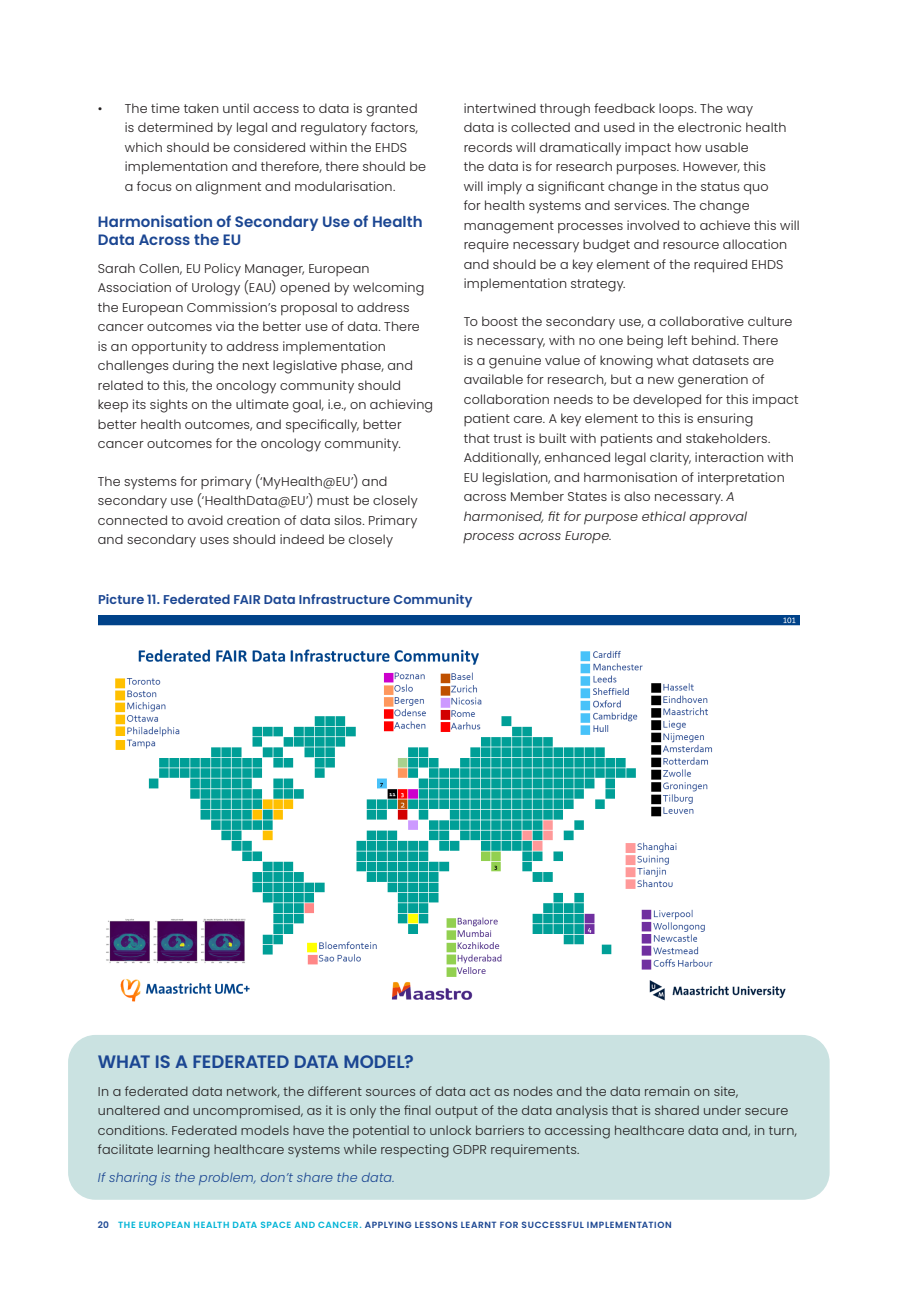
<style>
.page{position:relative;width:919px;height:1289px;background:#fff}
.page>*{position:absolute;margin:0;border:0;box-sizing:border-box;transform-origin:0 0}
.Body{font:600 18px "Poppins";letter-spacing:-.005em;color:#1b4692}
.Title02{font:600 15px/18px "Poppins";letter-spacing:.005em;color:#1b4692}
.Body-2{font:300 12.75px/19.5px "Poppins";letter-spacing:.015em;color:#231f20}
.Title02-2{font:600 12.75px "Poppins";letter-spacing:.01em;color:#1b4692}
.Body-3{font:italic 300 12.75px "Poppins";letter-spacing:.015em;color:#1b4692}
.t1{font:600 9px "Poppins";letter-spacing:.065em;color:#1b4692}
.s1{font-style:italic}
.s2{color:#00b4d6}
</style>
<div class="page">
<div style="left:68px;top:1034px;width:761px;height:165px;background:#cae2e1;border-radius:27px"></div>
<img style="left:98px;top:615px;width:701px;height:387px">
<p class="Body-2" style="left:125px;top:98px;width:303px;text-indent:-27px">• The time taken until access to data is granted is determined by legal and regulatory factors, which should be considered within the EHDS implementation and therefore, there should be a focus on alignment and modularisation.</p>
<p class="Title02" style="left:98px;top:212px;width:326px">Harmonisation of Secondary Use of Health<br>Data Across the EU</p>
<p class="Body-2" style="left:98px;top:258px;width:337px">Sarah Collen, EU Policy Manager, European Association of Urology (EAU) opened by welcoming the European Commission’s proposal to address cancer outcomes via the better use of data. There<br>is an opportunity to address implementation challenges during the next legislative phase, and related to this, the oncology community should keep its sights on the ultimate goal, i.e., on achieving better health outcomes, and specifically, better cancer outcomes for the oncology community.</p>
<p class="Body-2" style="left:98px;top:471px;width:321px">The systems for primary (‘MyHealth@EU’) and secondary use (‘HealthData@EU’) must be closely connected to avoid creation of data silos. Primary and secondary uses should indeed be closely</p>
<p class="Body-2" style="left:463px;top:98px;width:337px">intertwined through feedback loops. The way<br>data is collected and used in the electronic health records will dramatically impact how usable<br>the data is for research purposes. However, this<br>will imply a significant change in the status quo<br>for health systems and services. The change management processes involved to achieve this will require necessary budget and resource allocation and should be a key element of the required EHDS implementation strategy.</p>
<p class="Body-2" style="left:463px;top:311px;width:336px">To boost the secondary use, a collaborative culture is necessary, with no one being left behind. There<br>is a genuine value of knowing what datasets are available for research, but a new generation of collaboration needs to be developed for this impact patient care. A key element to this is ensuring<br>that trust is built with patients and stakeholders.<br>Additionally, enhanced legal clarity, interaction with EU legislation, and harmonisation of interpretation across Member States is also necessary. <span class="s1">A harmonised, fit for purpose ethical approval process across Europe.</span></p>
<p class="Title02-2" style="left:98px;top:591px;width:375px">Picture 11. Federated FAIR Data Infrastructure Community</p>
<p class="Body" style="left:98px;top:1050px;width:317px">WHAT IS A FEDERATED DATA MODEL?</p>
<p class="Body-2" style="left:98px;top:1081px;width:700px">In a federated data network, the different sources of data act as nodes and the data remain on site, unaltered and uncompromised, as it is only the final output of the data analysis that is shared under secure conditions. Federated models have the potential to unlock barriers to accessing healthcare data and, in turn, facilitate learning healthcare systems while respecting GDPR requirements.</p>
<p class="Body-3" style="left:98px;top:1170px;width:298px">If sharing is the problem, don’t share the data.</p>
<p class="t1" style="left:98px;top:1219px;width:575px">20 <span class="s2">THE EUROPEAN HEALTH DATA SPACE AND CANCER.</span> APPLYING LESSONS LEARNT FOR SUCCESSFUL IMPLEMENTATION</p>
</div>
